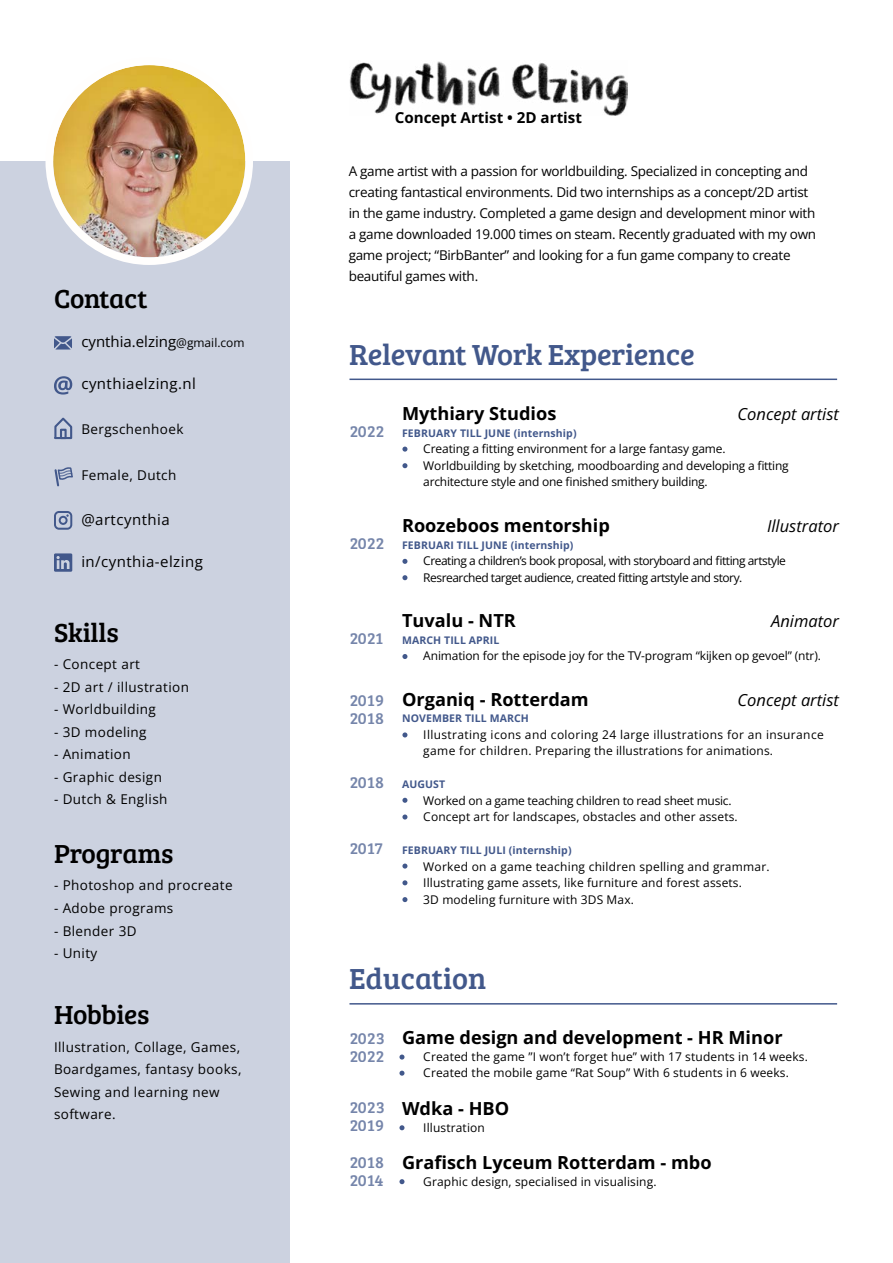
<style>
.page{position:relative;width:893px;height:1263px;background:#fff}
.page>*{position:absolute;margin:0;border:0;box-sizing:border-box;transform-origin:0 0}
.t1{font:30px "Bree Serif";letter-spacing:-.01em;color:#42588b}
.t2{font:27px "Bree Serif";letter-spacing:-.01em;color:#000}
.t3{font:700 18px "Open Sans";color:#000}
.t4{font:16.5px/18px "Bree Serif";letter-spacing:.02em;color:#42588b}
.t5{font:italic 16.5px "Open Sans";color:#000}
.t6{font:15px "Open Sans";letter-spacing:.03em;color:#000}
.t7{font:15px "Open Sans";color:#000}
.t8{font:700 15px "Open Sans";color:#000}
.t9{font:13.5px/21px "Open Sans";letter-spacing:-.02em;color:#000}
.t10{font:13.5px/22.5px "Open Sans";letter-spacing:.03em;color:#000}
.t11{font:12px/16.5px "Open Sans";letter-spacing:.01em;color:#000}
.t12{font:12px/16.5px "Open Sans";letter-spacing:-.01em;color:#000}
.t13{font:12px/16.5px "Open Sans";letter-spacing:-.04em;color:#000}
.t14{font:12px/16.5px "Open Sans";letter-spacing:.03em;color:#000}
.t15{font:700 10.5px "Open Sans";letter-spacing:.01em;color:#42588b}
.s1{font-size:12px}
</style>
<div class="page">
<div style="left:0;top:161px;width:290px;height:1102px;background:#ccd2e0"></div>
<img style="left:53px;top:65px;width:192px;height:192px;border-radius:96px">
<div style="left:45px;top:57px;width:208px;height:208px;border:8px solid #fffefd;border-radius:50%"></div>
<img style="left:349px;top:61px;width:279px;height:54px">
<svg style="left:54px;top:376px;width:18px;height:19px"></svg>
<svg style="left:54px;top:336px;width:18px;height:13px"></svg>
<svg style="left:54px;top:417px;width:19px;height:23px"></svg>
<div style="left:60px;top:429px;width:7px;height:10px;border:2px solid #42588b"></div>
<hr style="left:349px;top:379px;width:488px;height:1px;background:#42588b">
<hr style="left:349px;top:1003px;width:488px;height:1px;background:#42588b">
<svg style="left:402px;top:654px;width:5px;height:5px"></svg>
<svg style="left:402px;top:559px;width:5px;height:5px"></svg>
<svg style="left:402px;top:463px;width:5px;height:5px"></svg>
<svg style="left:402px;top:447px;width:5px;height:5px"></svg>
<svg style="left:402px;top:575px;width:5px;height:5px"></svg>
<svg style="left:402px;top:732px;width:5px;height:5px"></svg>
<svg style="left:402px;top:798px;width:5px;height:5px"></svg>
<svg style="left:402px;top:863px;width:5px;height:5px"></svg>
<svg style="left:402px;top:880px;width:5px;height:5px"></svg>
<svg style="left:402px;top:897px;width:5px;height:5px"></svg>
<svg style="left:399px;top:1054px;width:5px;height:5px"></svg>
<svg style="left:399px;top:1071px;width:5px;height:5px"></svg>
<svg style="left:399px;top:1125px;width:5px;height:5px"></svg>
<svg style="left:399px;top:1179px;width:5px;height:5px"></svg>
<svg style="left:402px;top:814px;width:5px;height:5px"></svg>
<svg style="left:54px;top:511px;width:18px;height:19px"></svg>
<svg style="left:54px;top:553px;width:18px;height:19px"></svg>
<svg style="left:54px;top:467px;width:19px;height:20px"></svg>
<h2 class="t2" style="left:54px;top:279px;width:95px">Contact</h2>
<p class="t7" style="left:81px;top:331px;width:165px">cynthia.elzing<span class="s1">@gmail.com</span></p>
<p class="t6" style="left:81px;top:374px;width:116px">cynthiaelzing.nl</p>
<p class="t10" style="left:81px;top:418px;width:104px">Bergschenhoek</p>
<p class="t10" style="left:81px;top:464px;width:97px">Female, Dutch</p>
<p class="t6" style="left:81px;top:509px;width:90px">@artcynthia</p>
<p class="t6" style="left:81px;top:551px;width:123px">in/cynthia-elzing</p>
<h2 class="t2" style="left:54px;top:613px;width:66px">Skills</h2>
<p class="t10" style="left:54px;top:653px;width:88px">- Concept art</p>
<p class="t10" style="left:54px;top:675px;width:136px">- 2D art / illustration</p>
<p class="t10" style="left:54px;top:698px;width:103px">- Worldbuilding</p>
<p class="t10" style="left:54px;top:720px;width:94px">- 3D modeling</p>
<p class="t10" style="left:54px;top:743px;width:78px">- Animation</p>
<p class="t10" style="left:54px;top:765px;width:109px">- Graphic design</p>
<p class="t10" style="left:54px;top:788px;width:115px">- Dutch &amp; English</p>
<h2 class="t2" style="left:54px;top:834px;width:121px">Programs</h2>
<p class="t10" style="left:54px;top:874px;width:180px">- Photoshop and procreate</p>
<p class="t10" style="left:54px;top:896px;width:121px">- Adobe programs</p>
<p class="t10" style="left:54px;top:919px;width:84px">- Blender 3D</p>
<p class="t9" style="left:54px;top:942px;width:45px">- Unity</p>
<h2 class="t2" style="left:54px;top:995px;width:97px">Hobbies</h2>
<p class="t10" style="left:54px;top:1035px;width:189px">Illustration, Collage, Games,<br>Boardgames, fantasy books,<br>Sewing and learning new software.</p>
<p class="t8" style="left:395px;top:107px;width:189px">Concept Artist • 2D artist</p>
<p class="t9" style="left:349px;top:160px;width:469px">A game artist with a passion for worldbuilding. Specialized in concepting and creating fantastical environments. Did two internships as a concept/2D artist in the game industry. Completed a game design and development minor with a game downloaded 19.000 times on steam. Recently graduated with my own game project; “BirbBanter” and looking for a fun game company to create beautiful games with.</p>
<h1 class="t1" style="left:349px;top:333px;width:347px">Relevant Work Experience</h1>
<h3 class="t4" style="left:349px;top:421px;width:37px">2022</h3>
<h3 class="t4" style="left:349px;top:533px;width:37px">2022</h3>
<h3 class="t4" style="left:349px;top:628px;width:36px">2021</h3>
<h3 class="t4" style="left:349px;top:690px;width:36px">2019<br>2018</h3>
<h3 class="t4" style="left:349px;top:773px;width:36px">2018</h3>
<h3 class="t4" style="left:349px;top:839px;width:35px">2017</h3>
<h3 class="t3" style="left:402px;top:402px;width:156px">Mythiary Studios</h3>
<h3 class="t5" style="left:737px;top:403px;width:103px">Concept artist</h3>
<p class="t15" style="left:402px;top:426px;width:176px">FEBRUARY TILL JUNE (internship)</p>
<p class="t12" style="left:423px;top:440px;width:367px">Creating a fitting environment for a large fantasy game.<br>Worldbuilding by sketching, moodboarding and developing a fitting architecture style and one finished smithery building.</p>
<h3 class="t3" style="left:402px;top:513px;width:209px">Roozeboos mentorship</h3>
<h3 class="t5" style="left:767px;top:514px;width:73px">Illustrator</h3>
<p class="t15" style="left:402px;top:537px;width:173px">FEBRUARI TILL JUNE (internship)</p>
<p class="t13" style="left:423px;top:552px;width:364px">Creating a children’s book proposal, with storyboard and fitting artstyle<br>Resrearched target audience, created fitting artstyle and story.</p>
<h3 class="t3" style="left:402px;top:608px;width:115px">Tuvalu - NTR</h3>
<h3 class="t5" style="left:771px;top:610px;width:69px">Animator</h3>
<p class="t15" style="left:402px;top:633px;width:99px">MARCH TILL APRIL</p>
<p class="t12" style="left:423px;top:647px;width:399px">Animation for the episode joy for the TV-program “kijken op gevoel” (ntr).</p>
<h3 class="t3" style="left:402px;top:687px;width:188px">Organiq - Rotterdam</h3>
<h3 class="t5" style="left:737px;top:688px;width:103px">Concept artist</h3>
<p class="t15" style="left:402px;top:711px;width:128px">NOVEMBER TILL MARCH</p>
<p class="t14" style="left:423px;top:726px;width:402px">Illustrating icons and coloring 24 large illustrations for an insurance game for children. Preparing the illustrations for animations.</p>
<p class="t15" style="left:402px;top:777px;width:45px">AUGUST</p>
<p class="t11" style="left:423px;top:792px;width:316px">Worked on a game teaching children to read sheet music.<br>Concept art for landscapes, obstacles and other assets.</p>
<p class="t15" style="left:402px;top:843px;width:171px">FEBRUARY TILL JULI (internship)</p>
<p class="t11" style="left:423px;top:858px;width:348px">Worked on a game teaching children spelling and grammar.<br>Illustrating game assets, like furniture and forest assets.<br>3D modeling furniture with 3DS Max.</p>
<h1 class="t1" style="left:349px;top:957px;width:139px">Education</h1>
<h3 class="t4" style="left:349px;top:1028px;width:37px">2023<br>2022</h3>
<h3 class="t4" style="left:349px;top:1097px;width:37px">2023<br>2019</h3>
<h3 class="t4" style="left:349px;top:1152px;width:36px">2018<br>2014</h3>
<h3 class="t3" style="left:402px;top:1025px;width:382px">Game design and development - HR Minor</h3>
<p class="t11" style="left:423px;top:1048px;width:386px">Created the game ”I won’t forget hue” with 17 students in 14 weeks.<br>Created the mobile game “Rat Soup” With 6 students in 6 weeks.</p>
<h3 class="t3" style="left:402px;top:1096px;width:109px">Wdka - HBO</h3>
<p class="t11" style="left:423px;top:1119px;width:63px">Illustration</p>
<h3 class="t3" style="left:402px;top:1150px;width:311px">Grafisch Lyceum Rotterdam - mbo</h3>
<p class="t11" style="left:423px;top:1173px;width:235px">Graphic design, specialised in visualising.</p>
</div>
